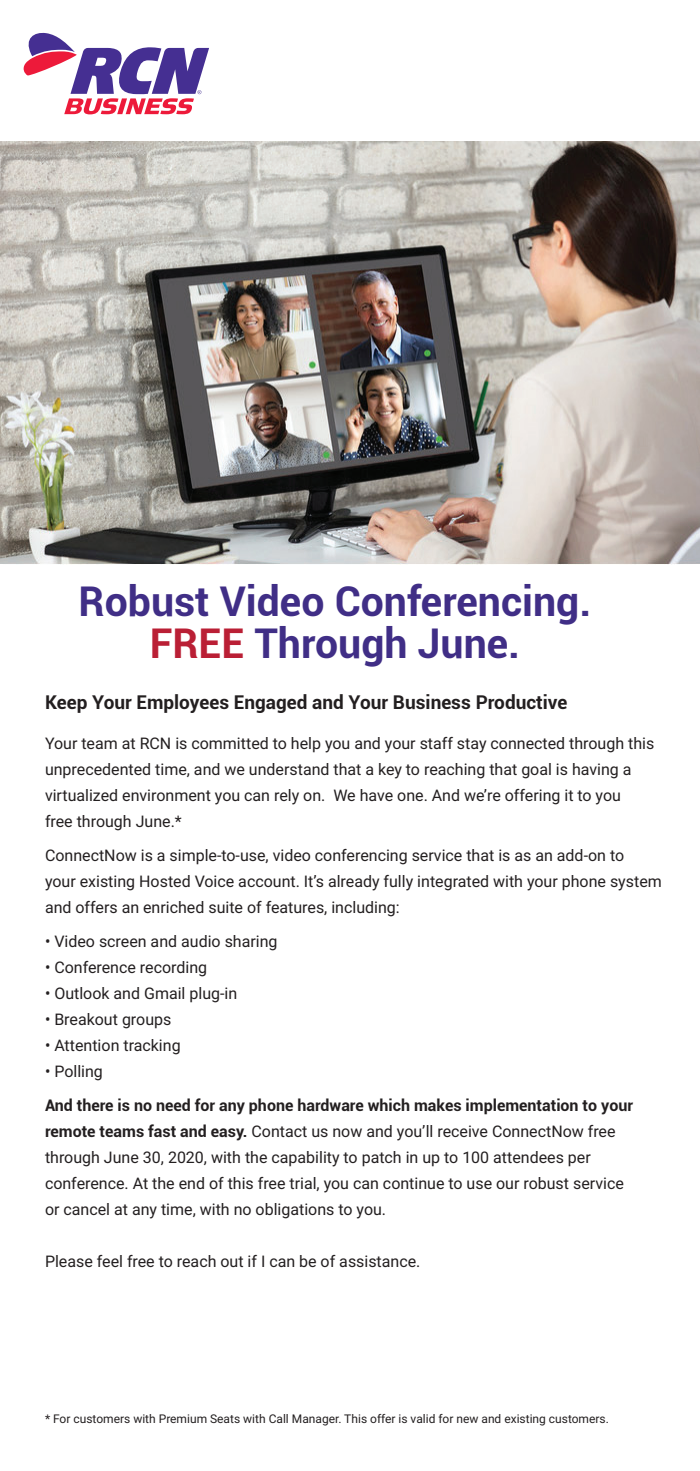
<style>
.page{position:relative;width:700px;height:1471px;background:#fff}
.page>*{position:absolute;margin:0;border:0;box-sizing:border-box;transform-origin:0 0}
.t1{font:700 41px/42px "Roboto";color:#402e86;text-align:center}
.t2{font:700 19px "Roboto";color:#231f20}
.t3{font:16px/26px "Roboto";color:#231f20}
.t4{font:12px "Roboto";color:#231f20}
.s1{color:#ba1f35}
.s2{font-weight:700}
</style>
<div class="page">
<svg style="left:23px;top:32px;width:186px;height:82px"></svg>
<img style="left:0;top:142px;width:700px;height:422px">
<h1 class="t1" style="left:79px;top:579px;width:514px">Robust Video Conferencing.<br><span class="s1">FREE</span> Through June.</h1>
<p class="t2" style="left:45px;top:689px;width:524px">Keep Your Employees Engaged and Your Business Productive</p>
<p class="t3" style="left:45px;top:730px;width:611px">Your team at RCN is committed to help you and your staff stay connected through this unprecedented time, and we understand that a key to reaching that goal is having a virtualized environment you can rely on. We have one. And we’re offering it to you<br>free through June.*</p>
<p class="t3" style="left:45px;top:842px;width:618px">ConnectNow is a simple-to-use, video conferencing service that is as an add-on to<br>your existing Hosted Voice account. It’s already fully integrated with your phone system and offers an enriched suite of features, including:</p>
<p class="t3" style="left:45px;top:928px;width:234px">• Video screen and audio sharing</p>
<p class="t3" style="left:45px;top:954px;width:164px">• Conference recording</p>
<p class="t3" style="left:45px;top:980px;width:194px">• Outlook and Gmail plug-in</p>
<p class="t3" style="left:45px;top:1006px;width:128px">• Breakout groups</p>
<p class="t3" style="left:45px;top:1032px;width:137px">• Attention tracking</p>
<p class="t3" style="left:45px;top:1058px;width:59px">• Polling</p>
<p class="t3" style="left:45px;top:1092px;width:590px"><span class="s2">And there is no need for any phone hardware which makes implementation to your remote teams fast and easy.</span> Contact us now and you’ll receive ConnectNow free through June 30, 2020, with the capability to patch in up to 100 attendees per conference. At the end of this free trial, you can continue to use our robust service or cancel at any time, with no obligations to you.</p>
<p class="t3" style="left:45px;top:1248px;width:377px">Please feel free to reach out if I can be of assistance.</p>
<p class="t4" style="left:45px;top:1410px;width:565px">* For customers with Premium Seats with Call Manager. This offer is valid for new and existing customers.</p>
</div>
